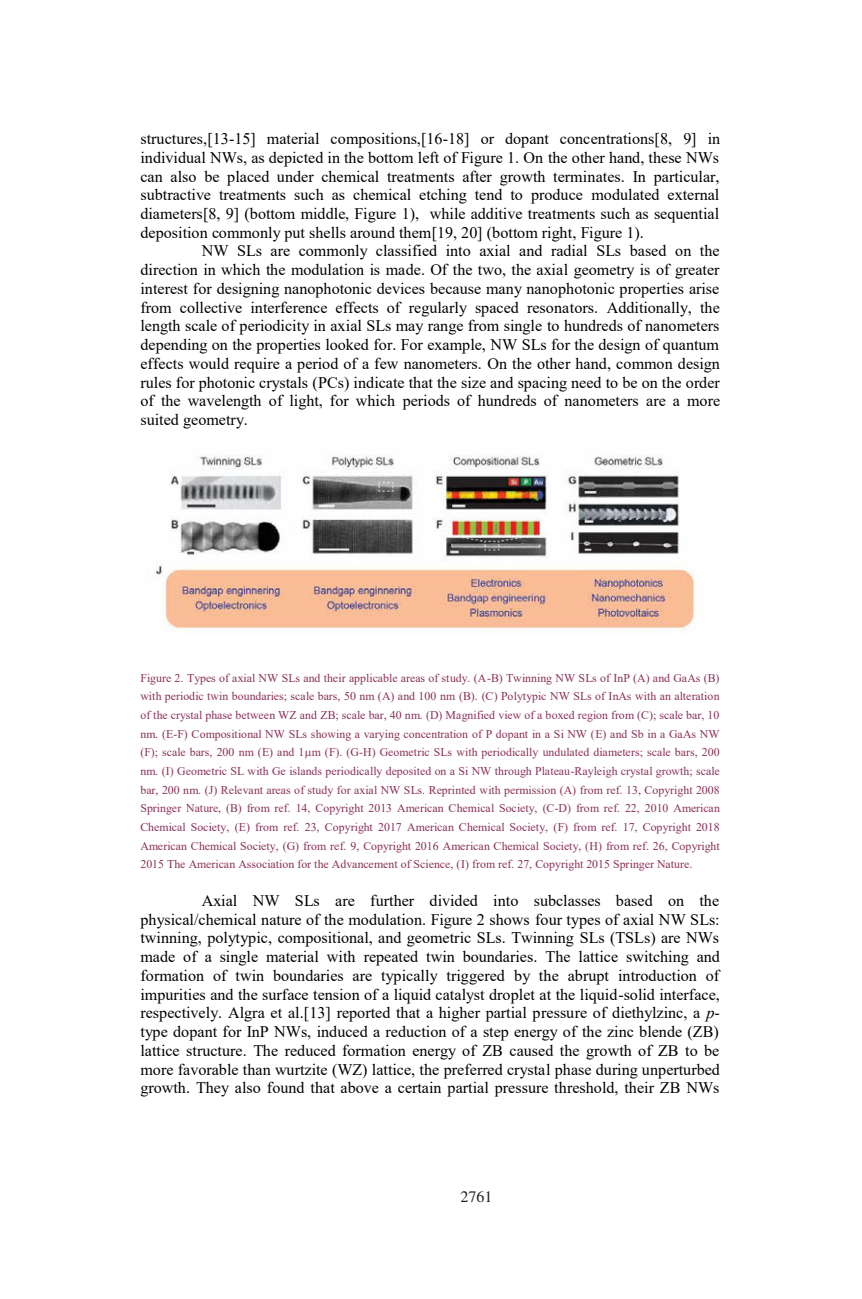
<style>
.page{position:relative;width:862px;height:1299px;background:#fff}
.page>*{position:absolute;margin:0;border:0;box-sizing:border-box;transform-origin:0 0}
.t1{font:16.2px/18.6px "Times New Roman";color:#000;text-align:justify}
.t2{font:16px "Times";color:#231f20}
.t3{font:11.8px/18.6px "Times New Roman";color:#8b2f57;text-align:justify}
.s1{font-style:italic}
</style>
<div class="page">
<img style="left:155px;top:455px;width:540px;height:176px">
<p class="t1" style="left:140px;top:129px;width:581px">structures,[13-15] material compositions,[16-18] or dopant concentrations[8, 9] in</p>
<p class="t1" style="left:140px;top:148px;width:580px">individual NWs, as depicted in the bottom left of Figure 1. On the other hand, these NWs</p>
<p class="t1" style="left:140px;top:167px;width:581px">can also be placed under chemical treatments after growth terminates. In particular,</p>
<p class="t1" style="left:140px;top:185px;width:580px">subtractive treatments such as chemical etching tend to produce modulated external</p>
<p class="t1" style="left:140px;top:204px;width:580px">diameters[8, 9] (bottom middle, Figure 1), while additive treatments such as sequential</p>
<p class="t1" style="left:140px;top:223px;width:505px">deposition commonly put shells around them[19, 20] (bottom right, Figure 1).</p>
<p class="t1" style="left:202px;top:242px;width:519px">NW SLs are commonly classified into axial and radial SLs based on the</p>
<p class="t1" style="left:140px;top:260px;width:580px">direction in which the modulation is made. Of the two, the axial geometry is of greater</p>
<p class="t1" style="left:140px;top:279px;width:580px">interest for designing nanophotonic devices because many nanophotonic properties arise</p>
<p class="t1" style="left:140px;top:298px;width:581px">from collective interference effects of regularly spaced resonators. Additionally, the</p>
<p class="t1" style="left:140px;top:316px;width:580px">length scale of periodicity in axial SLs may range from single to hundreds of nanometers</p>
<p class="t1" style="left:140px;top:335px;width:580px">depending on the properties looked for. For example, NW SLs for the design of quantum</p>
<p class="t1" style="left:140px;top:354px;width:581px">effects would require a period of a few nanometers. On the other hand, common design</p>
<p class="t1" style="left:140px;top:373px;width:581px">rules for photonic crystals (PCs) indicate that the size and spacing need to be on the order</p>
<p class="t1" style="left:140px;top:391px;width:581px">of the wavelength of light, for which periods of hundreds of nanometers are a more</p>
<p class="t1" style="left:140px;top:410px;width:109px">suited geometry.</p>
<p class="t3" style="left:140px;top:668px;width:581px">Figure 2. Types of axial NW SLs and their applicable areas of study. (A-B) Twinning NW SLs of InP (A) and GaAs (B) with periodic twin boundaries; scale bars, 50 nm (A) and 100 nm (B). (C) Polytypic NW SLs of InAs with an alteration of the crystal phase between WZ and ZB; scale bar, 40 nm. (D) Magnified view of a boxed region from (C); scale bar, 10 nm. (E-F) Compositional NW SLs showing a varying concentration of P dopant in a Si NW (E) and Sb in a GaAs NW (F); scale bars, 200 nm (E) and 1 m (F). (G-H) Geometric SLs with periodically undulated diameters; scale bars, 200 nm. (I) Geometric SL with Ge islands periodically deposited on a Si NW through Plateau-Rayleigh crystal growth; scale bar, 200 nm. (J) Relevant areas of study for axial NW SLs. Reprinted with permission (A) from ref. 13, Copyright 2008<br>Springer Nature, (B) from ref. 14, Copyright 2013 American Chemical Society, (C-D) from ref. 22, 2010 American Chemical Society, (E) from ref. 23, Copyright 2017 American Chemical Society, (F) from ref. 17, Copyright 2018<br>American Chemical Society, (G) from ref. 9, Copyright 2016 American Chemical Society, (H) from ref. 26, Copyright 2015 The American Association for the Advancement of Science, (I) from ref. 27, Copyright 2015 Springer Nature.</p>
<p class="t1" style="left:140px;top:891px;width:581px;text-indent:61px">Axial NW SLs are further divided into subclasses based on the physical/chemical nature of the modulation. Figure 2 shows four types of axial NW SLs: twinning, polytypic, compositional, and geometric SLs. Twinning SLs (TSLs) are NWs made of a single material with repeated twin boundaries. The lattice switching and formation of twin boundaries are typically triggered by the abrupt introduction of impurities and the surface tension of a liquid catalyst droplet at the liquid-solid interface, respectively. Algra et al.[13] reported that a higher partial pressure of diethylzinc, a <span class="s1">p&shy;</span>type dopant for InP NWs, induced a reduction of a step energy of the zinc blende (ZB) lattice structure. The reduced formation energy of ZB caused the growth of ZB to be more favorable than wurtzite (WZ) lattice, the preferred crystal phase during unperturbed growth. They also found that above a certain partial pressure threshold, their ZB NWs</p>
<p class="t2" style="left:460px;top:1190px;width:33px">2761</p>
</div>
